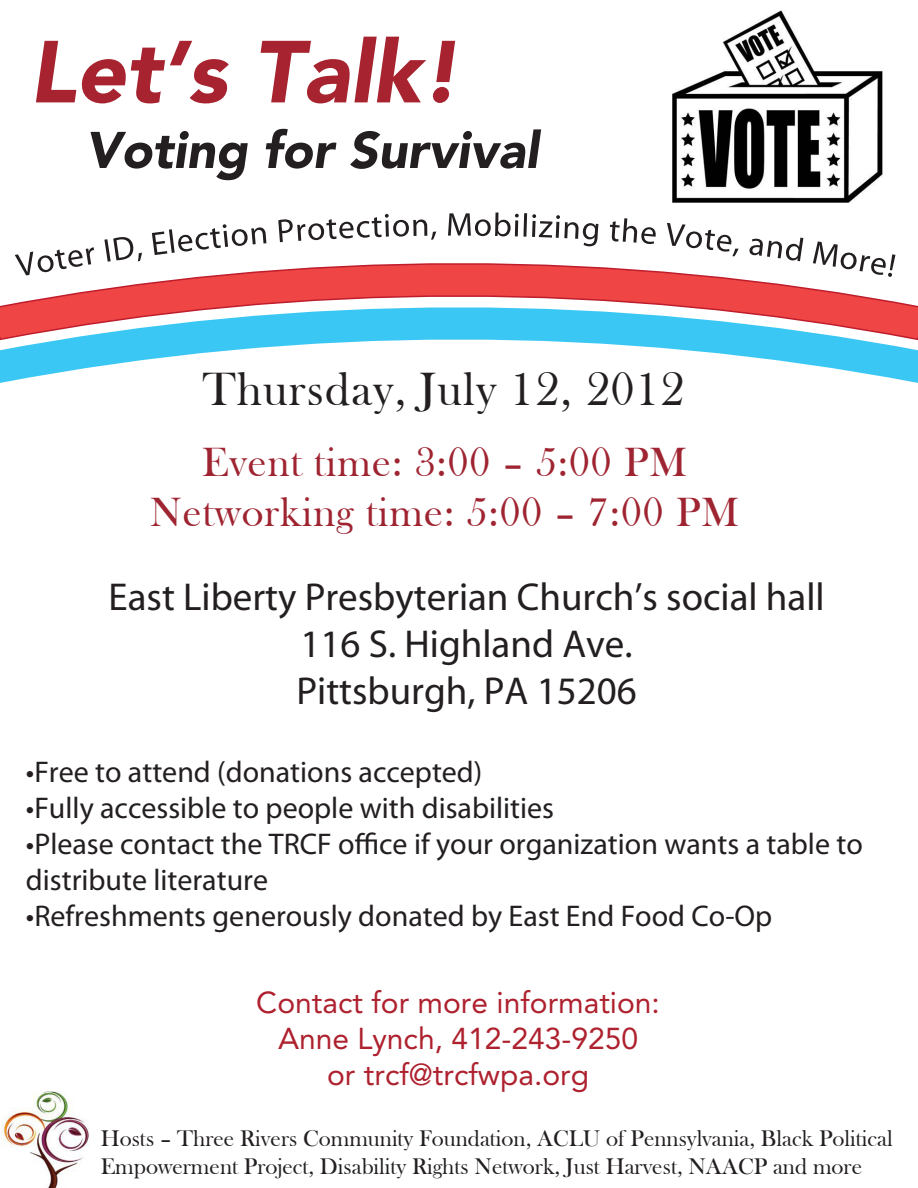
<style>
.page{position:relative;width:918px;height:1188px;background:#fff}
.page>*{position:absolute;margin:0;border:0;box-sizing:border-box;transform-origin:0 0}
.t1{font:italic 900 87px "Avenir LT Std";color:#a7232f}
.t2{font:italic 900 51px "Avenir LT Std";color:#231f20}
.t3{font:48px "Bask Old Face";letter-spacing:.025em;color:#231f20}
.t4{font:42px/50.4px "Bask Old Face";letter-spacing:.025em;color:#9f2431;text-align:center}
.t5{font:39px/46.8px "Myriad";color:#231f20;text-align:center}
.t6{font:30px/36px "Myriad Pro";color:#231f20}
.t7{font:30px/36px "Avenir LT Std";color:#ae212e;text-align:center}
.t8{font:23.25px/27.9px "Bask Old Face";color:#231f20}
</style>
<div class="page">
<svg style="left:104px;top:237px;width:30px;height:12px"></svg>
<svg style="left:152px;top:224px;width:114px;height:25px"></svg>
<svg style="left:278px;top:214px;width:158px;height:28px"></svg>
<svg style="left:448px;top:213px;width:150px;height:33px"></svg>
<svg style="left:610px;top:218px;width:46px;height:26px"></svg>
<svg style="left:667px;top:223px;width:72px;height:26px"></svg>
<svg style="left:749px;top:238px;width:54px;height:11px"></svg>
<svg style="left:816px;top:241px;width:22px;height:8px"></svg>
<svg style="left:15px;top:249px;width:881px;height:44px"></svg>
<img style="left:2px;top:1091px;width:87px;height:97px">
<img style="left:673px;top:11px;width:210px;height:191px">
<svg style="left:0;top:293px;width:918px;height:90px"></svg>
<h1 class="t1" style="left:29px;top:20px;width:432px">Let’s Talk!</h1>
<h2 class="t2" style="left:85px;top:119px;width:455px">Voting for Survival</h2>
<h3 class="t3" style="left:203px;top:363px;width:483px">Thursday, July 12, 2012</h3>
<h3 class="t4" style="left:150px;top:438px;width:590px">Event time: 3:00 – 5:00 PM<br>Networking time: 5:00 – 7:00 PM</h3>
<h3 class="t5" style="left:109px;top:575px;width:718px">East Liberty Presbyterian Church’s social hall<br>116 S. Highland Ave.<br>Pittsburgh, PA 15206</h3>
<p class="t6" style="left:26px;top:754px;width:458px">•Free to attend (donations accepted)</p>
<p class="t6" style="left:26px;top:790px;width:530px">•Fully accessible to people with disabilities</p>
<p class="t6" style="left:26px;top:826px;width:838px">•Please contact the TRCF office if your organization wants a table to distribute literature</p>
<p class="t6" style="left:26px;top:898px;width:748px">•Refreshments generously donated by East End Food Co-Op</p>
<p class="t7" style="left:256px;top:985px;width:405px">Contact for more information:<br>Anne Lynch, 412-243-9250<br>or trcf@trcfwpa.org</p>
<p class="t8" style="left:101px;top:1125px;width:793px">Hosts – Three Rivers Community Foundation, ACLU of Pennsylvania, Black Political<br>Empowerment Project, Disability Rights Network, Just Harvest, NAACP and more</p>
</div>
